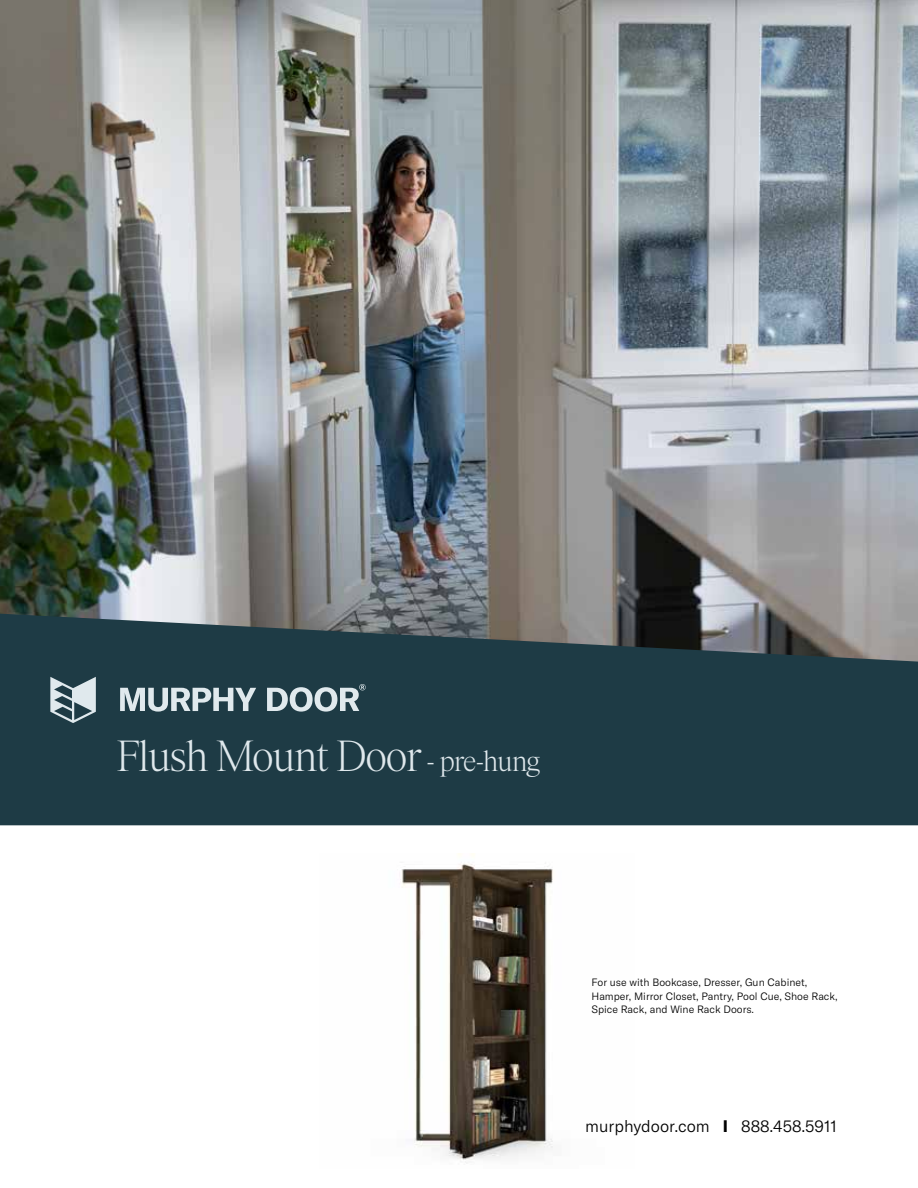
<style>
.page{position:relative;width:918px;height:1188px;background:#fff}
.page>*{position:absolute;margin:0;border:0;box-sizing:border-box;transform-origin:0 0}
.t1{font:300 45px "Items";color:#dfe8ec}
.t2{font:300 16.5px "GT America";color:#000}
.t3{font:300 10.5px/13.5px "GT America";color:#000}
.s1{font-size:30px}
.s2{font-weight:700}
</style>
<div class="page">
<img style="left:401px;top:854px;width:152px;height:309px">
<img style="left:0;top:0;width:918px;height:614px">
<svg style="left:0;top:614px;width:918px;height:211px;background:#28414a"></svg>
<svg style="left:120px;top:688px;width:136px;height:24px;background:#84969d"></svg>
<svg style="left:50px;top:677px;width:46px;height:46px;background:#81949b"></svg>
<svg style="left:267px;top:684px;width:99px;height:28px;background:#74888f"></svg>
<h1 class="t1" style="left:117px;top:731px;width:424px">Flush Mount Door <span class="s1">- pre-hung</span></h1>
<p class="t3" style="left:591px;top:976px;width:248px">For use with Bookcase, Dresser, Gun Cabinet,<br>Hamper, Mirror Closet, Pantry, Pool Cue, Shoe Rack,<br>Spice Rack, and Wine Rack Doors.</p>
<h2 class="t2" style="left:585px;top:1116px;width:253px">murphydoor.com <span class="s2">I</span> 888.458.5911</h2>
</div>
